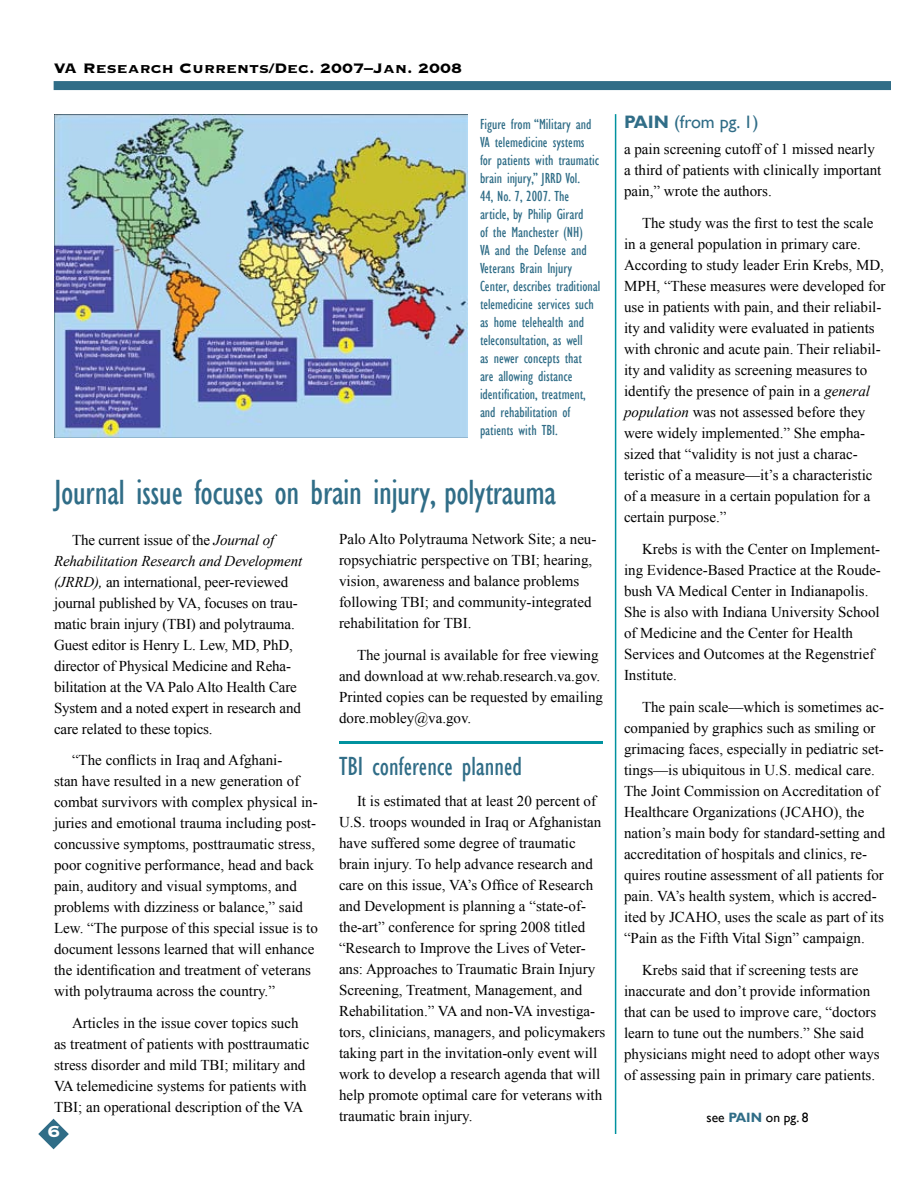
<style>
.page{position:relative;width:918px;height:1188px;background:#fff}
.page>*{position:absolute;margin:0;border:0;box-sizing:border-box;transform-origin:0 0}
.t1{font:condensed 36px "Gill Sans";letter-spacing:-.01em;color:#306d87}
.t2{font:condensed 27px "Gill Sans";color:#306d87}
.t3{font:21px "Copperplate Thirty Three BC";color:#fff}
.t4{font:18px "Copperplate Thirty Three BC";color:#000}
.t5{font:18px "Gill Sans";color:#306d87}
.t6{font:15px/21px "Times New Roman";color:#000}
.t7{font:condensed 15px/18px "Gill Sans";color:#306d87}
.t8{font:13.5px "Gill Sans";color:#000}
.s1{font-style:italic}
.s2{font-weight:700}
.s3{font-weight:700;color:#306d87}
</style>
<div class="page">
<div style="left:54px;top:81px;width:837px;height:9px;background:#306d87"></div>
<svg style="left:38px;top:1119px;width:31px;height:30px"></svg>
<img style="left:54px;top:114px;width:414px;height:323px">
<hr style="left:615px;top:114px;width:1px;height:1020px;background:#00929f">
<hr style="left:339px;top:741px;width:264px;height:3px;background:#00929f">
<p class="t4" style="left:54px;top:59px;width:410px">VA Research Currents/Dec. 2007–Jan. 2008</p>
<p class="t7" style="left:480px;top:115px;width:122px">Figure from “Military and<br>VA telemedicine systems<br>for patients with traumatic brain injury,” JRRD Vol.<br>44, No. 7, 2007. The article, by Philip Girard<br>of the Manchester (NH)<br>VA and the Defense and<br>Veterans Brain Injury<br>Center, describes traditional telemedicine services such as home telehealth and teleconsultation, as well<br>as newer concepts that<br>are allowing distance identification, treatment, and rehabilitation of patients with TBI.</p>
<h1 class="t1" style="left:54px;top:471px;width:504px">Journal issue focuses on brain injury, polytrauma</h1>
<p class="t6" style="left:339px;top:529px;width:259px">Palo Alto Polytrauma Network Site; a neu&shy;ropsychiatric perspective on TBI; hearing, vision, awareness and balance problems following TBI; and community-integrated rehabilitation for TBI.</p>
<p class="t6" style="left:339px;top:644px;width:266px;text-indent:18px">The journal is available for free viewing and download at ww.rehab.research.va.gov.<br>Printed copies can be requested by emailing dore.mobley@va.gov.</p>
<p class="t6" style="left:54px;top:529px;width:250px;text-indent:18px">The current issue of the <span class="s1">Journal of Rehabilitation Research and Development (JRRD),</span> an international, peer-reviewed journal published by VA, focuses on trau&shy;matic brain injury (TBI) and polytrauma.<br>Guest editor is Henry L. Lew, MD, PhD, director of Physical Medicine and Reha&shy;bilitation at the VA Palo Alto Health Care System and a noted expert in research and care related to these topics.</p>
<p class="t6" style="left:54px;top:750px;width:265px;text-indent:18px">“The conflicts in Iraq and Afghani-<br>stan have resulted in a new generation of combat survivors with complex physical in&shy;juries and emotional trauma including post&shy;concussive symptoms, posttraumatic stress, poor cognitive performance, head and back pain, auditory and visual symptoms, and problems with dizziness or balance,” said Lew. “The purpose of this special issue is to document lessons learned that will enhance the identification and treatment of veterans with polytrauma across the country.”</p>
<p class="t6" style="left:54px;top:1012px;width:257px;text-align:center">Articles in the issue cover topics such<br>as treatment of patients with posttraumatic stress disorder and mild TBI; military and VA telemedicine systems for patients with TBI; an operational description of the VA</p>
<h2 class="t2" style="left:339px;top:750px;width:185px">TBI conference planned</h2>
<p class="t6" style="left:339px;top:791px;width:268px;text-indent:18px">It is estimated that at least 20 percent of U.S. troops wounded in Iraq or Afghanistan have suffered some degree of traumatic brain injury. To help advance research and care on this issue, VA’s Office of Research and Development is planning a “state-of&shy;the-art” conference for spring 2008 titled “Research to Improve the Lives of Veter&shy;ans: Approaches to Traumatic Brain Injury Screening, Treatment, Management, and Rehabilitation.” VA and non-VA investiga&shy;tors, clinicians, managers, and policymakers taking part in the invitation-only event will work to develop a research agenda that will help promote optimal care for veterans with traumatic brain injury.</p>
<h3 class="t3" style="left:47px;top:1121px;width:14px">6</h3>
<p class="t5" style="left:624px;top:111px;width:136px"><span class="s2">PAIN</span> (from pg. 1)</p>
<p class="t6" style="left:624px;top:139px;width:259px">a pain screening cutoff of 1 missed nearly a third of patients with clinically important pain,” wrote the authors.</p>
<p class="t6" style="left:624px;top:212px;width:263px;text-indent:18px">The study was the first to test the scale in a general population in primary care.<br>According to study leader Erin Krebs, MD, MPH, “These measures were developed for use in patients with pain, and their reliabil&shy;ity and validity were evaluated in patients with chronic and acute pain. Their reliabil&shy;ity and validity as screening measures to identify the presence of pain in a <span class="s1">general population</span> was not assessed before they were widely implemented.” She empha&shy;sized that “validity is not just a charac&shy;teristic of a measure—it’s a characteristic of a measure in a certain population for a certain purpose.”</p>
<p class="t6" style="left:624px;top:538px;width:258px;text-indent:18px">Krebs is with the Center on Implement&shy;ing Evidence-Based Practice at the Roude&shy;bush VA Medical Center in Indianapolis.<br>She is also with Indiana University School of Medicine and the Center for Health Services and Outcomes at the Regenstrief Institute.</p>
<p class="t6" style="left:624px;top:696px;width:263px;text-indent:18px">The pain scale—which is sometimes ac&shy;companied by graphics such as smiling or grimacing faces, especially in pediatric set&shy;tings—is ubiquitous in U.S. medical care.<br>The Joint Commission on Accreditation of Healthcare Organizations (JCAHO), the nation’s main body for standard-setting and accreditation of hospitals and clinics, re&shy;quires routine assessment of all patients for pain. VA’s health system, which is accred&shy;ited by JCAHO, uses the scale as part of its “Pain as the Fifth Vital Sign” campaign.</p>
<p class="t6" style="left:624px;top:959px;width:257px;text-indent:18px">Krebs said that if screening tests are inaccurate and don’t provide information that can be used to improve care, “doctors learn to tune out the numbers.” She said physicians might need to adopt other ways of assessing pain in primary care patients.</p>
<p class="t8" style="left:706px;top:1109px;width:103px">see <span class="s3">PAIN</span> on pg. 8</p>
</div>
